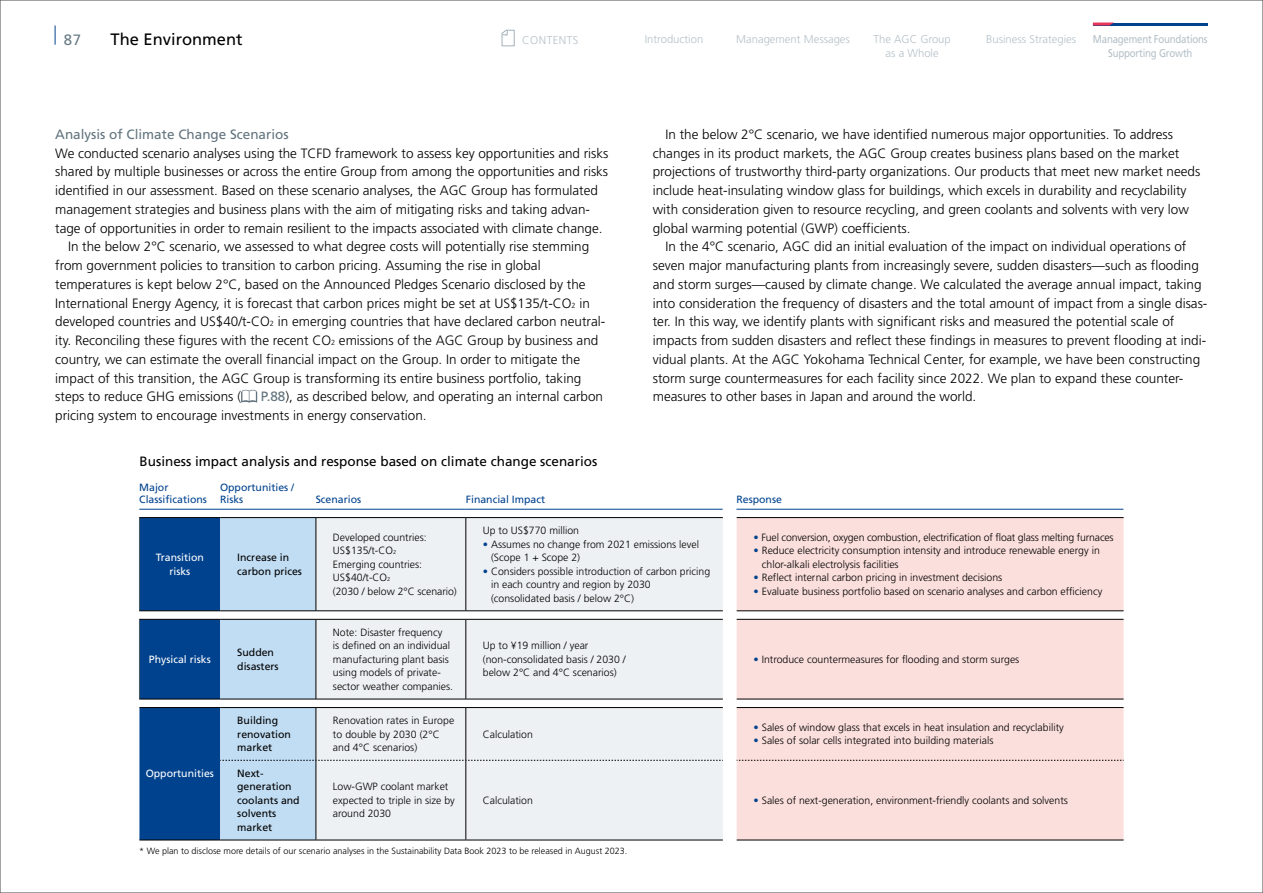
<style>
.page{position:relative;width:1263px;height:893px;background:#fff}
.page>*{position:absolute;margin:0;border:0;box-sizing:border-box;transform-origin:0 0}
.t1{font:16.5px "Frutiger LT Std";color:#000}
.t2{font:15px "Frutiger LT Std";color:#6b7d87}
.t3{font:300 13.5px/18.8px "Frutiger LT Std";color:#000}
.t4{font:13.5px "Frutiger LT Std";color:#000}
.t5{font:13.5px "Frutiger LT Std";color:#62747e}
.t6{font:300 11.25px/13.5px "Frutiger LT Std";color:#b5c1c8;text-align:center}
.t7{font:11.25px/13.5px "Frutiger LT Std";letter-spacing:-.02em;color:#b5c1c8;text-align:center;scale:.86 1}
.t8{font:300 11.25px "Frutiger LT Std";letter-spacing:.04em;color:#b5c1c8}
.t9{font:300 10.5px/13.5px "Frutiger LT Std";color:#000}
.t10{font:10.5px/13.5px "Frutiger LT Std";color:#000}
.t11{font:10.5px/12px "Frutiger LT Std";color:#00428e}
.t12{font:10.5px/13.5px "Frutiger LT Std";color:#fff;text-align:center}
.t13{font:300 9px "Frutiger LT Std";color:#000}
.s1{font-size:7.35px}
.s2{font-weight:400;color:#62747e}
.s3{font-size:5.7px}
.s4{color:#00428e}
</style>
<div class="page">
<svg style="left:241px;top:390px;width:16px;height:13px"></svg>
<div style="left:737px;top:518px;width:386px;height:322px;background:#fbdfdc"></div>
<hr style="left:220px;top:840px;width:96px;height:1px;background:#000">
<hr style="left:316px;top:840px;width:150px;height:1px;background:#000">
<hr style="left:466px;top:840px;width:257px;height:1px;background:#000">
<hr style="left:139px;top:840px;width:81px;height:1px;background:#000">
<hr style="left:737px;top:840px;width:386px;height:1px;background:#000">
<hr style="left:139px;top:517px;width:81px;height:1px;background:#000">
<hr style="left:220px;top:517px;width:96px;height:1px;background:#000">
<hr style="left:316px;top:517px;width:150px;height:1px;background:#000">
<hr style="left:466px;top:517px;width:257px;height:1px;background:#000">
<hr style="left:737px;top:517px;width:386px;height:1px;background:#000">
<hr style="left:737px;top:611px;width:386px;height:1px;background:#000">
<hr style="left:737px;top:619px;width:386px;height:1px;background:#000">
<hr style="left:737px;top:699px;width:386px;height:1px;background:#000">
<hr style="left:737px;top:707px;width:386px;height:1px;background:#000">
<svg style="left:139px;top:518px;width:584px;height:322px;background:#c4d3e1"></svg>
<svg style="left:737px;top:760px;width:387px;height:1px"></svg>
<hr style="left:139px;top:509px;width:81px;height:1px;background:#00428e">
<hr style="left:220px;top:509px;width:96px;height:1px;background:#00428e">
<hr style="left:316px;top:509px;width:150px;height:1px;background:#00428e">
<hr style="left:466px;top:509px;width:257px;height:1px;background:#00428e">
<hr style="left:736px;top:509px;width:387px;height:1px;background:#00428e">
<svg style="left:55px;top:26px;width:1px;height:19px"></svg>
<hr style="left:1093px;top:23px;width:115px;height:3px;background:#00428e">
<svg style="left:1093px;top:23px;width:21px;height:3px"></svg>
<svg style="left:501px;top:29px;width:14px;height:18px"></svg>
<p class="t1" style="left:111px;top:30px;width:134px">The Environment</p>
<p class="t8" style="left:522px;top:34px;width:58px">CONTENTS</p>
<p class="t6" style="left:645px;top:33px;width:60px">Introduction</p>
<p class="t6" style="left:736px;top:33px;width:115px">Management Messages</p>
<p class="t2" style="left:64px;top:31px;width:19px">87</p>
<p class="t6" style="left:873px;top:33px;width:79px">The AGC Group as a Whole</p>
<p class="t6" style="left:986px;top:33px;width:92px">Business Strategies</p>
<p class="t7" style="left:1093px;top:33px;width:135px">Management Foundations<br>Supporting Growth</p>
<p class="t5" style="left:55px;top:126px;width:235px">Analysis of Climate Change Scenarios</p>
<p class="t3" style="left:55px;top:144px;width:555px">We conducted scenario analyses using the TCFD framework to assess key opportunities and risks</p>
<p class="t3" style="left:55px;top:162px;width:554px">shared by multiple businesses or across the entire Group from among the opportunities and risks</p>
<p class="t3" style="left:55px;top:181px;width:544px">identified in our assessment. Based on these scenario analyses, the AGC Group has formulated</p>
<p class="t3" style="left:55px;top:200px;width:536px">management strategies and business plans with the aim of mitigating risks and taking advan-</p>
<p class="t3" style="left:55px;top:219px;width:549px">tage of opportunities in order to remain resilient to the impacts associated with climate change.</p>
<p class="t3" style="left:68px;top:237px;width:523px">In the below 2°C scenario, we assessed to what degree costs will potentially rise stemming</p>
<p class="t3" style="left:55px;top:256px;width:487px">from government policies to transition to carbon pricing. Assuming the rise in global</p>
<p class="t3" style="left:55px;top:275px;width:532px">temperatures is kept below 2°C, based on the Announced Pledges Scenario disclosed by the</p>
<p class="t3" style="left:55px;top:294px;width:536px">International Energy Agency, it is forecast that carbon prices might be set at US$135/t-CO<span class="s1">2</span> in</p>
<p class="t3" style="left:55px;top:312px;width:551px">developed countries and US$40/t-CO<span class="s1">2</span> in emerging countries that have declared carbon neutral-</p>
<p class="t3" style="left:55px;top:331px;width:545px">ity. Reconciling these figures with the recent CO<span class="s1">2</span> emissions of the AGC Group by business and</p>
<p class="t3" style="left:55px;top:350px;width:526px">country, we can estimate the overall financial impact on the Group. In order to mitigate the</p>
<p class="t3" style="left:55px;top:369px;width:528px">impact of this transition, the AGC Group is transforming its entire business portfolio, taking</p>
<p class="t3" style="left:55px;top:387px;width:187px">steps to reduce GHG emissions (</p>
<p class="t3" style="left:55px;top:387px;width:549px;text-indent:206px"><span class="s2">P.88</span>), as described below, and operating an internal carbon pricing system to encourage investments in energy conservation.</p>
<p class="t4" style="left:140px;top:454px;width:459px">Business impact analysis and response based on climate change scenarios</p>
<p class="t3" style="left:653px;top:125px;width:549px;text-indent:13px">In the below 2°C scenario, we have identified numerous major opportunities. To address changes in its product markets, the AGC Group creates business plans based on the market projections of trustworthy third-party organizations. Our products that meet new market needs include heat-insulating window glass for buildings, which excels in durability and recyclability with consideration given to resource recycling, and green coolants and solvents with very low global warming potential (GWP) coefficients.</p>
<p class="t3" style="left:653px;top:237px;width:556px;text-indent:13px">In the 4°C scenario, AGC did an initial evaluation of the impact on individual operations of seven major manufacturing plants from increasingly severe, sudden disasters—such as flooding and storm surges—caused by climate change. We calculated the average annual impact, taking into consideration the frequency of disasters and the total amount of impact from a single disas&shy;ter. In this way, we identify plants with significant risks and measured the potential scale of impacts from sudden disasters and reflect these findings in measures to prevent flooding at indi&shy;vidual plants. At the AGC Yokohama Technical Center, for example, we have been constructing storm surge countermeasures for each facility since 2022. We plan to expand these counter&shy;measures to other bases in Japan and around the world.</p>
<p class="t11" style="left:139px;top:481px;width:69px">Major<br>Classifications</p>
<p class="t11" style="left:220px;top:481px;width:76px">Opportunities /<br>Risks</p>
<p class="t12" style="left:156px;top:551px;width:50px">Transition risks</p>
<p class="t10" style="left:237px;top:551px;width:66px">Increase in carbon prices</p>
<p class="t12" style="left:149px;top:652px;width:63px">Physical risks</p>
<p class="t10" style="left:237px;top:646px;width:43px">Sudden disasters</p>
<p class="t11" style="left:316px;top:493px;width:47px">Scenarios</p>
<p class="t11" style="left:466px;top:493px;width:81px">Financial Impact</p>
<p class="t11" style="left:736px;top:493px;width:47px">Response</p>
<p class="t9" style="left:333px;top:531px;width:125px">Developed countries:<br>US$135/t-CO<span class="s3">2<br></span>Emerging countries:<br>US$40/t-CO<span class="s3">2<br></span>(2030 / below 2°C scenario)</p>
<p class="t9" style="left:333px;top:626px;width:122px">Note: Disaster frequency<br>is defined on an individual manufacturing plant basis using models of private&shy;sector weather companies.</p>
<p class="t9" style="left:483px;top:524px;width:98px">Up to US$770 million</p>
<p class="t9" style="left:491px;top:537px;width:210px;text-indent:-8px"><span class="s4">•</span> Assumes no change from 2021 emissions level (Scope 1 + Scope 2)</p>
<p class="t9" style="left:491px;top:564px;width:221px;text-indent:-8px"><span class="s4">•</span> Considers possible introduction of carbon pricing in each country and region by 2030 (consolidated basis / below 2°C)</p>
<p class="t9" style="left:483px;top:639px;width:144px">Up to ¥19 million / year (non-consolidated basis / 2030 / below 2°C and 4°C scenarios)</p>
<p class="t9" style="left:754px;top:531px;width:362px"><span class="s4">•</span> Fuel conversion, oxygen combustion, electrification of float glass melting furnaces</p>
<p class="t9" style="left:762px;top:544px;width:339px;text-indent:-8px"><span class="s4">•</span> Reduce electricity consumption intensity and introduce renewable energy in chlor-alkali electrolysis facilities</p>
<p class="t9" style="left:754px;top:571px;width:250px"><span class="s4">•</span> Reflect internal carbon pricing in investment decisions</p>
<p class="t9" style="left:754px;top:585px;width:350px"><span class="s4">•</span> Evaluate business portfolio based on scenario analyses and carbon efficiency</p>
<p class="t9" style="left:754px;top:653px;width:267px"><span class="s4">•</span> Introduce countermeasures for flooding and storm surges</p>
<p class="t12" style="left:146px;top:767px;width:70px">Opportunities</p>
<p class="t10" style="left:237px;top:714px;width:55px">Building renovation market</p>
<p class="t9" style="left:333px;top:714px;width:123px">Renovation rates in Europe to double by 2030 (2°C and 4°C scenarios)</p>
<p class="t10" style="left:237px;top:766px;width:64px">Next&shy;generation coolants and solvents market</p>
<p class="t9" style="left:333px;top:780px;width:123px">Low-GWP coolant market expected to triple in size by around 2030</p>
<p class="t9" style="left:483px;top:727px;width:52px">Calculation</p>
<p class="t9" style="left:754px;top:721px;width:312px"><span class="s4">•</span> Sales of window glass that excels in heat insulation and recyclability</p>
<p class="t9" style="left:754px;top:734px;width:241px"><span class="s4">•</span> Sales of solar cells integrated into building materials</p>
<p class="t9" style="left:483px;top:794px;width:52px">Calculation</p>
<p class="t9" style="left:754px;top:794px;width:316px"><span class="s4">•</span> Sales of next-generation, environment-friendly coolants and solvents</p>
<p class="t13" style="left:139px;top:846px;width:490px">* We plan to disclose more details of our scenario analyses in the Sustainability Data Book 2023 to be released in August 2023.</p>
</div>
